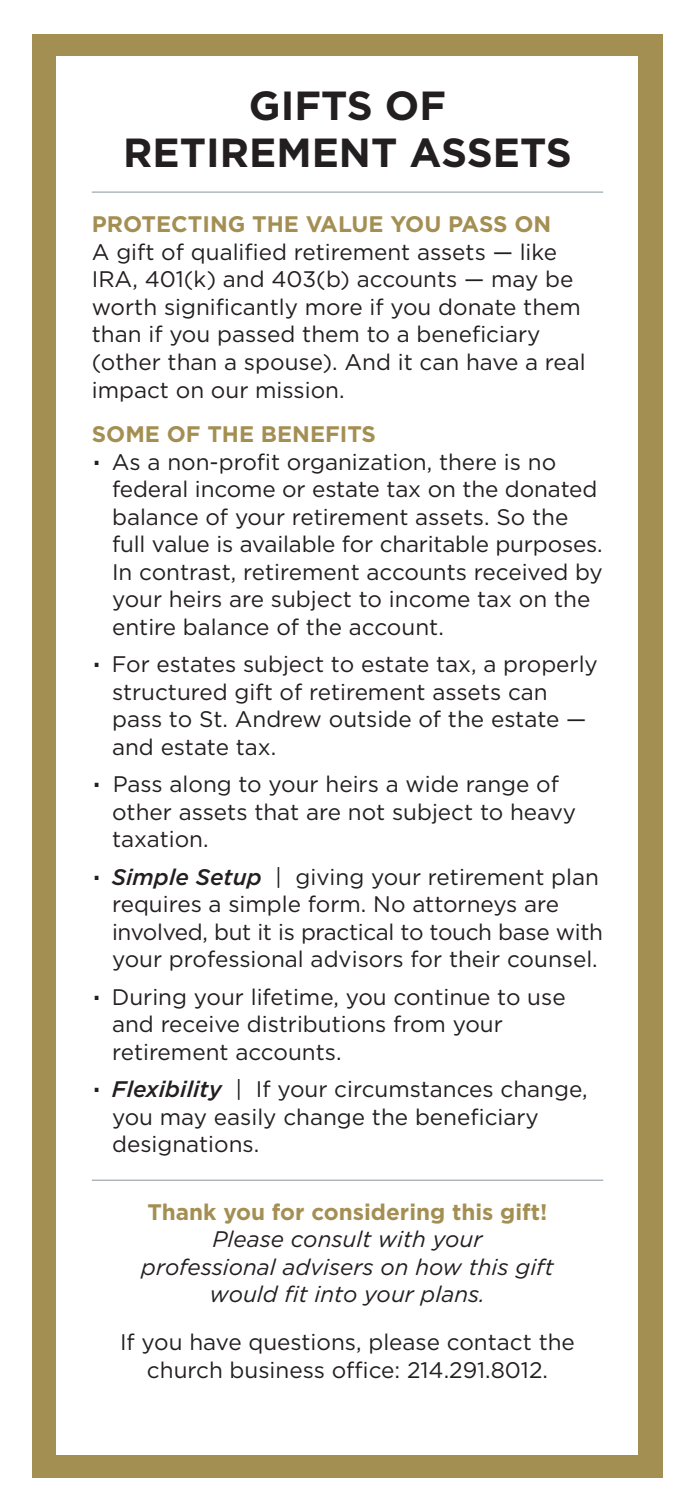
<style>
.page{position:relative;width:695px;height:1511px;background:#fff}
.page>*{position:absolute;margin:0;border:0;box-sizing:border-box;transform-origin:0 0}
.t1{font:700 40.5px/47.5px "Gotham";color:#231f20;text-align:center}
.t2{font:22.5px/27.5px "Gotham";color:#231f20}
.t3{font:italic 22.5px "Gotham";color:#231f20}
.t4{font:700 22.5px "Gotham";color:#a48f53}
.s1{font-weight:700;color:#a48f53}
.s2{font-weight:500;font-style:italic}
</style>
<div class="page">
<div style="left:32px;top:34px;width:630px;height:1442px;background:#a48f53"></div>
<div style="left:56px;top:56px;width:581px;height:1398px;background:#fff"></div>
<hr style="left:92px;top:1179px;width:511px;height:1px;background:#a2aaaf">
<hr style="left:92px;top:191px;width:511px;height:2px;background:#a2aaaf">
<p class="t1" style="left:123px;top:81px;width:450px">GIFTS OF<br>RETIREMENT ASSETS</p>
<p class="t2" style="left:92px;top:210px;width:495px"><span class="s1">PROTECTING THE VALUE YOU PASS ON<br></span>A gift of qualified retirement assets — like IRA, 401(k) and 403(b) accounts — may be worth significantly more if you donate them than if you passed them to a beneficiary (other than a spouse). And it can have a real impact on our mission.</p>
<p class="t4" style="left:92px;top:419px;width:286px">SOME OF THE BENEFITS</p>
<p class="t2" style="left:112px;top:447px;width:487px;text-indent:-20px"><sup>.</sup> As a non-profit organization, there is no federal income or estate tax on the donated</p>
<p class="t2" style="left:112px;top:502px;width:458px">balance of your retirement assets. So the</p>
<p class="t2" style="left:112px;top:530px;width:492px">full value is available for charitable purposes.</p>
<p class="t2" style="left:112px;top:557px;width:492px">In contrast, retirement accounts received by</p>
<p class="t2" style="left:112px;top:585px;width:480px">your heirs are subject to income tax on the</p>
<p class="t2" style="left:112px;top:612px;width:333px">entire balance of the account.</p>
<p class="t2" style="left:112px;top:650px;width:487px;text-indent:-20px"><sup>.</sup> For estates subject to estate tax, a properly structured gift of retirement assets can</p>
<p class="t2" style="left:112px;top:705px;width:476px">pass to St. Andrew outside of the estate —</p>
<p class="t2" style="left:112px;top:732px;width:166px">and estate tax.</p>
<p class="t2" style="left:92px;top:770px;width:469px"><sup>.</sup> Pass along to your heirs a wide range of</p>
<p class="t2" style="left:112px;top:797px;width:465px">other assets that are not subject to heavy</p>
<p class="t2" style="left:112px;top:825px;width:98px">taxation.</p>
<p class="t2" style="left:92px;top:862px;width:509px"><sup>.</sup> <span class="s2">Simple Setup</span> | giving your retirement plan</p>
<p class="t2" style="left:112px;top:890px;width:448px">requires a simple form. No attorneys are</p>
<p class="t2" style="left:112px;top:917px;width:492px">involved, but it is practical to touch base with</p>
<p class="t2" style="left:112px;top:945px;width:487px">your professional advisors for their counsel.</p>
<p class="t2" style="left:92px;top:982px;width:475px"><sup>.</sup> During your lifetime, you continue to use</p>
<p class="t2" style="left:112px;top:1010px;width:392px">and receive distributions from your</p>
<p class="t2" style="left:112px;top:1037px;width:231px">retirement accounts.</p>
<p class="t2" style="left:112px;top:1075px;width:477px;text-indent:-20px"><sup>.</sup> <span class="s2">Flexibility</span> | If your circumstances change, you may easily change the beneficiary</p>
<p class="t2" style="left:112px;top:1130px;width:149px">designations.</p>
<p class="t4" style="left:147px;top:1196px;width:401px">Thank you for considering this gift!</p>
<p class="t3" style="left:213px;top:1224px;width:271px">Please consult with your</p>
<p class="t3" style="left:141px;top:1252px;width:414px">professional advisers on how this gift</p>
<p class="t3" style="left:210px;top:1279px;width:277px">would fit into your plans.</p>
<p class="t2" style="left:120px;top:1327px;width:456px;text-align:center">If you have questions, please contact the church business office: 214.291.8012.</p>
</div>
